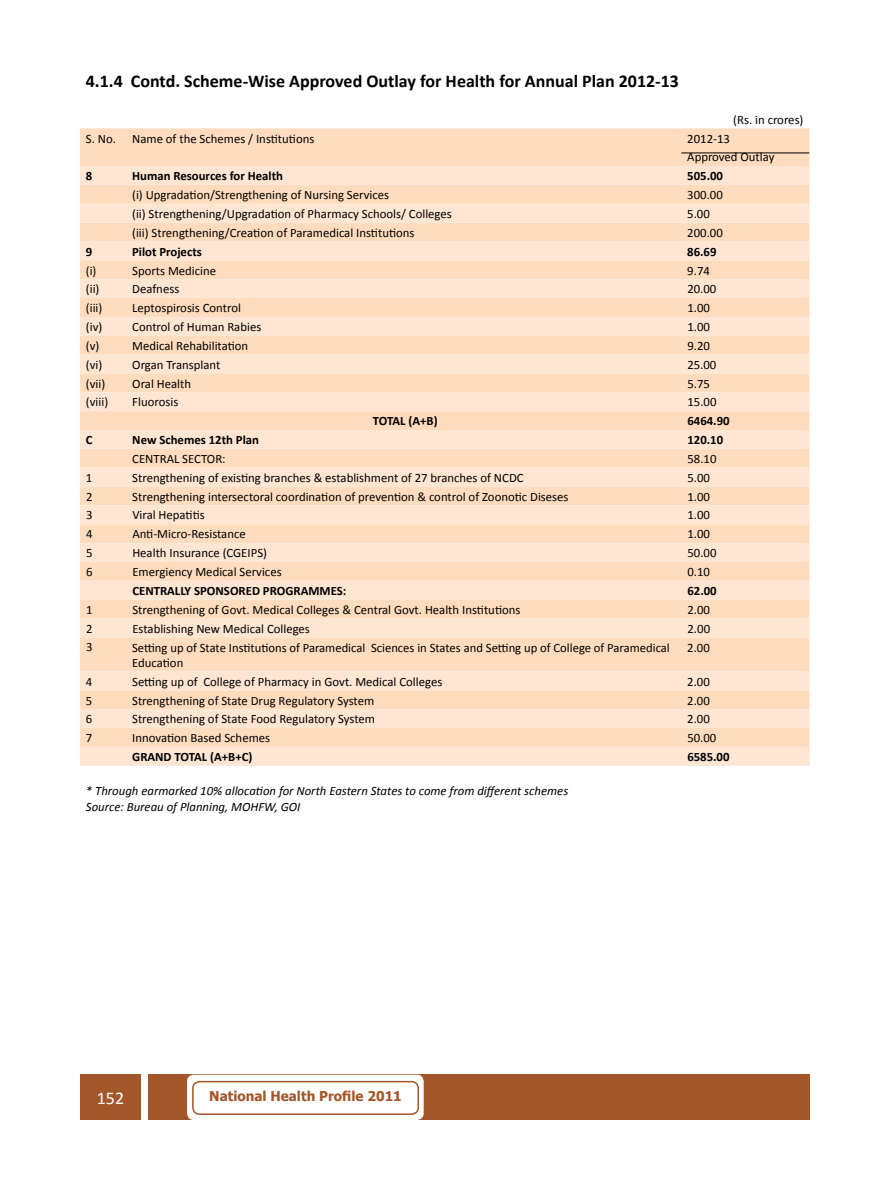
<style>
.page{position:relative;width:891px;height:1188px;background:#fff}
.page>*{position:absolute;margin:0;border:0;box-sizing:border-box;transform-origin:0 0}
.t1{font:700 18px "Calibri";color:#000}
.t2{font:18px "Calibri";color:#fff}
.t3{font:700 13.5px "Tahoma";color:#a2562a}
.t4{font:12.75px/18.9px "Calibri";color:#000}
.t5{font:700 12.75px "Calibri";color:#000}
.t6{font:italic 12.75px/15.3px "Calibri";color:#000}
</style>
<div class="page">
<div style="left:148px;top:1075px;width:662px;height:45px;background:#a2562a"></div>
<div style="left:80px;top:1075px;width:61px;height:45px;background:#a2562a"></div>
<div style="left:187px;top:1075px;width:237px;height:45px;background:#fff;border-radius:7px"></div>
<div style="left:192px;top:1081px;width:227px;height:34px;border:2px solid #a2562a;border-radius:7px"></div>
<div style="left:80px;top:128px;width:730px;height:38px;background:#fedcbd"></div>
<svg style="left:80px;top:166px;width:730px;height:600px;background:#fee1c8"></svg>
<hr style="left:681px;top:153px;width:128px;height:1px;background:#000">
<h1 class="t1" style="left:86px;top:69px;width:595px">4.1.4 Contd. Scheme-Wise Approved Outlay for Health for Annual Plan 2012-13</h1>
<p class="t4" style="left:733px;top:110px;width:72px">(Rs. in crores)</p>
<p class="t4" style="left:86px;top:129px;width:32px">S. No.</p>
<p class="t4" style="left:132px;top:129px;width:184px">Name of the Schemes / Institutions</p>
<p class="t4" style="left:687px;top:129px;width:89px">2012-13<br>Approved Outlay</p>
<p class="t5" style="left:86px;top:168px;width:8px">8</p>
<p class="t5" style="left:132px;top:168px;width:152px">Human Resources for Health</p>
<p class="t5" style="left:687px;top:168px;width:37px">505.00</p>
<p class="t4" style="left:132px;top:185px;width:258px">(i) Upgradation/Strengthening of Nursing Services</p>
<p class="t4" style="left:687px;top:185px;width:37px">300.00</p>
<p class="t4" style="left:132px;top:204px;width:321px">(ii) Strengthening/Upgradation of Pharmacy Schools/ Colleges</p>
<p class="t4" style="left:687px;top:204px;width:24px">5.00</p>
<p class="t4" style="left:132px;top:223px;width:284px">(iii) Strengthening/Creation of Paramedical Institutions</p>
<p class="t4" style="left:687px;top:223px;width:37px">200.00</p>
<p class="t5" style="left:86px;top:243px;width:8px">9</p>
<p class="t5" style="left:132px;top:243px;width:71px">Pilot Projects</p>
<p class="t5" style="left:687px;top:243px;width:31px">86.69</p>
<p class="t4" style="left:86px;top:261px;width:12px">(i)</p>
<p class="t4" style="left:132px;top:261px;width:86px">Sports Medicine</p>
<p class="t4" style="left:687px;top:261px;width:24px">9.74</p>
<p class="t4" style="left:86px;top:280px;width:15px">(ii)</p>
<p class="t4" style="left:132px;top:280px;width:49px">Deafness</p>
<p class="t4" style="left:687px;top:280px;width:31px">20.00</p>
<p class="t4" style="left:86px;top:299px;width:18px">(iii)</p>
<p class="t4" style="left:132px;top:299px;width:110px">Leptospirosis Control</p>
<p class="t4" style="left:687px;top:299px;width:24px">1.00</p>
<p class="t4" style="left:86px;top:317px;width:177px">(iv) Control of Human Rabies</p>
<p class="t4" style="left:687px;top:317px;width:24px">1.00</p>
<p class="t4" style="left:86px;top:336px;width:15px">(v)</p>
<p class="t4" style="left:132px;top:336px;width:118px">Medical Rehabilitation</p>
<p class="t4" style="left:687px;top:336px;width:24px">9.20</p>
<p class="t4" style="left:86px;top:355px;width:136px">(vi) Organ Transplant</p>
<p class="t4" style="left:687px;top:355px;width:31px">25.00</p>
<p class="t4" style="left:86px;top:374px;width:21px">(vii)</p>
<p class="t4" style="left:132px;top:374px;width:60px">Oral Health</p>
<p class="t4" style="left:687px;top:374px;width:24px">5.75</p>
<p class="t4" style="left:86px;top:393px;width:24px">(viii)</p>
<p class="t4" style="left:132px;top:393px;width:48px">Fluorosis</p>
<p class="t4" style="left:687px;top:393px;width:31px">15.00</p>
<p class="t5" style="left:373px;top:413px;width:66px">TOTAL (A+B)</p>
<p class="t5" style="left:687px;top:413px;width:44px">6464.90</p>
<p class="t5" style="left:86px;top:432px;width:8px">C</p>
<p class="t5" style="left:132px;top:432px;width:128px">New Schemes 12th Plan</p>
<p class="t5" style="left:687px;top:432px;width:37px">120.10</p>
<p class="t4" style="left:132px;top:449px;width:95px">CENTRAL SECTOR:</p>
<p class="t4" style="left:687px;top:449px;width:31px">58.10</p>
<p class="t4" style="left:86px;top:468px;width:8px">1</p>
<p class="t4" style="left:132px;top:468px;width:393px">Strengthening of existing branches &amp; establishment of 27 branches of NCDC</p>
<p class="t4" style="left:687px;top:468px;width:24px">5.00</p>
<p class="t4" style="left:86px;top:487px;width:8px">2</p>
<p class="t4" style="left:132px;top:487px;width:438px">Strengthening intersectoral coordination of prevention &amp; control of Zoonotic Diseses</p>
<p class="t4" style="left:687px;top:487px;width:24px">1.00</p>
<p class="t4" style="left:86px;top:506px;width:8px">3</p>
<p class="t4" style="left:132px;top:506px;width:74px">Viral Hepatitis</p>
<p class="t4" style="left:687px;top:506px;width:24px">1.00</p>
<p class="t4" style="left:86px;top:525px;width:8px">4</p>
<p class="t4" style="left:132px;top:525px;width:115px">Anti-Micro-Resistance</p>
<p class="t4" style="left:687px;top:525px;width:24px">1.00</p>
<p class="t4" style="left:86px;top:544px;width:8px">5</p>
<p class="t4" style="left:132px;top:544px;width:136px">Health Insurance (CGEIPS)</p>
<p class="t4" style="left:687px;top:544px;width:31px">50.00</p>
<p class="t4" style="left:86px;top:562px;width:8px">6</p>
<p class="t4" style="left:132px;top:562px;width:151px">Emergiency Medical Services</p>
<p class="t4" style="left:688px;top:562px;width:24px">0.10</p>
<p class="t5" style="left:132px;top:582px;width:215px">CENTRALLY SPONSORED PROGRAMMES:</p>
<p class="t5" style="left:688px;top:582px;width:31px">62.00</p>
<p class="t4" style="left:86px;top:600px;width:8px">1</p>
<p class="t4" style="left:132px;top:600px;width:390px">Strengthening of Govt. Medical Colleges &amp; Central Govt. Health Institutions</p>
<p class="t4" style="left:688px;top:600px;width:24px">2.00</p>
<p class="t4" style="left:86px;top:619px;width:8px">2</p>
<p class="t4" style="left:132px;top:619px;width:179px">Establishing New Medical Colleges</p>
<p class="t4" style="left:688px;top:619px;width:24px">2.00</p>
<p class="t4" style="left:86px;top:638px;width:8px">3</p>
<p class="t4" style="left:132px;top:640px;width:539px;line-height:15.3px">Setting up of State Institutions of Paramedical Sciences in States and Setting up of College of Paramedical<br>Education</p>
<p class="t4" style="left:687px;top:638px;width:24px">2.00</p>
<p class="t4" style="left:86px;top:672px;width:8px">4</p>
<p class="t4" style="left:132px;top:672px;width:312px">Setting up of College of Pharmacy in Govt. Medical Colleges</p>
<p class="t4" style="left:687px;top:672px;width:24px">2.00</p>
<p class="t4" style="left:86px;top:691px;width:8px">5</p>
<p class="t4" style="left:132px;top:691px;width:244px">Strengthening of State Drug Regulatory System</p>
<p class="t4" style="left:687px;top:691px;width:24px">2.00</p>
<p class="t4" style="left:86px;top:710px;width:8px">6</p>
<p class="t4" style="left:132px;top:710px;width:244px">Strengthening of State Food Regulatory System</p>
<p class="t4" style="left:687px;top:710px;width:24px">2.00</p>
<p class="t4" style="left:86px;top:729px;width:8px">7</p>
<p class="t4" style="left:132px;top:729px;width:140px">Innovation Based Schemes</p>
<p class="t4" style="left:687px;top:729px;width:31px">50.00</p>
<p class="t5" style="left:132px;top:749px;width:122px">GRAND TOTAL (A+B+C)</p>
<p class="t5" style="left:687px;top:749px;width:44px">6585.00</p>
<p class="t6" style="left:86px;top:783px;width:484px">* Through earmarked 10% allocation for North Eastern States to come from different schemes<br>Source: Bureau of Planning, MOHFW, GOI</p>
<h1 class="t2" style="left:97px;top:1086px;width:29px">152</h1>
<p class="t3" style="left:209px;top:1086px;width:194px">National Health Profile 2011</p>
</div>
